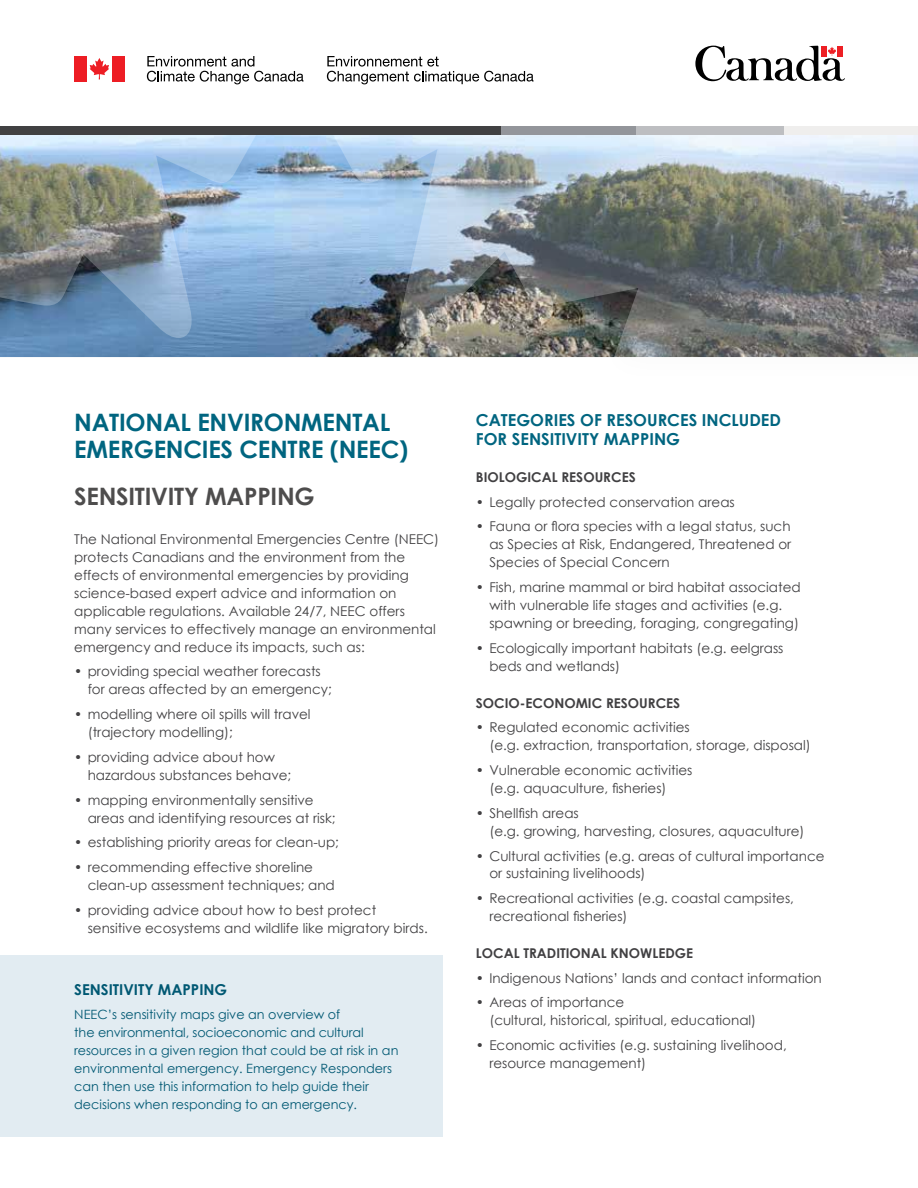
<style>
.page{position:relative;width:918px;height:1188px;background:#fff}
.page>*{position:absolute;margin:0;border:0;box-sizing:border-box;transform-origin:0 0}
.t1{font:700 24px/27px "Century Gothic";letter-spacing:-.01em;color:#006580}
.t2{font:700 24px "Century Gothic";letter-spacing:-.01em;color:#4e4d4d}
.t3{font:700 16.5px/19.5px "Century Gothic";color:#006580}
.t4{font:700 15px "Century Gothic";color:#005873}
.t5{font:13.5px/18px "Century Gothic";color:#414042}
.t6{font:700 13.5px "Century Gothic";color:#414042}
.t7{font:12.75px/18px "Century Gothic";color:#005873}
</style>
<div class="page">
<div style="left:0;top:955px;width:442px;height:182px;background:#e2ecf2"></div>
<img style="left:0;top:134px;width:918px;height:224px">
<div style="left:563px;top:126px;width:355px;height:8px;background:#efeeed"></div>
<div style="left:423px;top:126px;width:361px;height:8px;background:#bdbec1"></div>
<div style="left:275px;top:126px;width:361px;height:8px;background:#93959a"></div>
<div style="left:0;top:126px;width:500px;height:8px;background:#414142"></div>
<svg style="left:695px;top:46px;width:150px;height:35px"></svg>
<svg style="left:90px;top:58px;width:19px;height:21px"></svg>
<div style="left:74px;top:56px;width:13px;height:25px;background:#ed1d24"></div>
<div style="left:112px;top:56px;width:13px;height:25px;background:#ed1d24"></div>
<svg style="left:327px;top:56px;width:207px;height:28px"></svg>
<svg style="left:147px;top:56px;width:157px;height:28px"></svg>
<h1 class="t1" style="left:74px;top:408px;width:336px">NATIONAL ENVIRONMENTAL<br>EMERGENCIES CENTRE (NEEC)</h1>
<h1 class="t2" style="left:74px;top:479px;width:242px">SENSITIVITY MAPPING</h1>
<p class="t5" style="left:74px;top:530px;width:366px">The National Environmental Emergencies Centre (NEEC) protects Canadians and the environment from the effects of environmental emergencies by providing science-based expert advice and information on applicable regulations. Available 24/7, NEEC offers many services to effectively manage an environmental emergency and reduce its impacts, such as:</p>
<p class="t5" style="left:88px;top:662px;width:246px;text-indent:-14px">• providing special weather forecasts for areas affected by an emergency;</p>
<p class="t5" style="left:88px;top:705px;width:224px;text-indent:-14px">• modelling where oil spills will travel (trajectory modelling);</p>
<p class="t5" style="left:88px;top:748px;width:205px;text-indent:-14px">• providing advice about how hazardous substances behave;</p>
<p class="t5" style="left:88px;top:791px;width:249px;text-indent:-14px">• mapping environmentally sensitive areas and identifying resources at risk;</p>
<p class="t5" style="left:74px;top:833px;width:266px">• establishing priority areas for clean-up;</p>
<p class="t5" style="left:88px;top:858px;width:249px;text-indent:-14px">• recommending effective shoreline clean-up assessment techniques; and</p>
<p class="t5" style="left:88px;top:901px;width:342px;text-indent:-14px">• providing advice about how to best protect sensitive ecosystems and wildlife like migratory birds.</p>
<p class="t4" style="left:74px;top:978px;width:154px">SENSITIVITY MAPPING</p>
<p class="t7" style="left:74px;top:1006px;width:326px">NEEC’s sensitivity maps give an overview of<br>the environmental, socioeconomic and cultural resources in a given region that could be at risk in an environmental emergency. Emergency Responders can then use this information to help guide their decisions when responding to an emergency.</p>
<p class="t3" style="left:476px;top:409px;width:307px">CATEGORIES OF RESOURCES INCLUDED<br>FOR SENSITIVITY MAPPING</p>
<p class="t6" style="left:476px;top:467px;width:161px">BIOLOGICAL RESOURCES</p>
<p class="t5" style="left:476px;top:492px;width:260px">• Legally protected conservation areas</p>
<p class="t5" style="left:489px;top:517px;width:303px;text-align:justify;text-indent:-14px">• Fauna or flora species with a legal status, such as Species at Risk, Endangered, Threatened or Species of Special Concern</p>
<p class="t5" style="left:489px;top:578px;width:313px;text-indent:-14px">• Fish, marine mammal or bird habitat associated with vulnerable life stages and activities (e.g. spawning or breeding, foraging, congregating)</p>
<p class="t5" style="left:489px;top:639px;width:296px;text-indent:-14px">• Ecologically important habitats (e.g. eelgrass beds and wetlands)</p>
<p class="t6" style="left:476px;top:692px;width:206px">SOCIO-ECONOMIC RESOURCES</p>
<p class="t5" style="left:489px;top:718px;width:323px;text-indent:-14px">• Regulated economic activities<br>(e.g. extraction, transportation, storage, disposal)</p>
<p class="t5" style="left:489px;top:761px;width:205px;text-indent:-14px">• Vulnerable economic activities (e.g. aquaculture, fisheries)</p>
<p class="t5" style="left:489px;top:804px;width:317px;text-indent:-14px">• Shellfish areas<br>(e.g. growing, harvesting, closures, aquaculture)</p>
<p class="t5" style="left:489px;top:846px;width:337px;text-indent:-13px">• Cultural activities (e.g. areas of cultural importance or sustaining livelihoods)</p>
<p class="t5" style="left:489px;top:889px;width:306px;text-indent:-14px">• Recreational activities (e.g. coastal campsites, recreational fisheries)</p>
<p class="t6" style="left:476px;top:943px;width:219px">LOCAL TRADITIONAL KNOWLEDGE</p>
<p class="t5" style="left:476px;top:969px;width:347px">• Indigenous Nations’ lands and contact information</p>
<p class="t5" style="left:489px;top:993px;width:268px;text-indent:-14px">• Areas of importance<br>(cultural, historical, spiritual, educational)</p>
<p class="t5" style="left:489px;top:1036px;width:299px;text-indent:-14px">• Economic activities (e.g. sustaining livelihood, resource management)</p>
</div>
